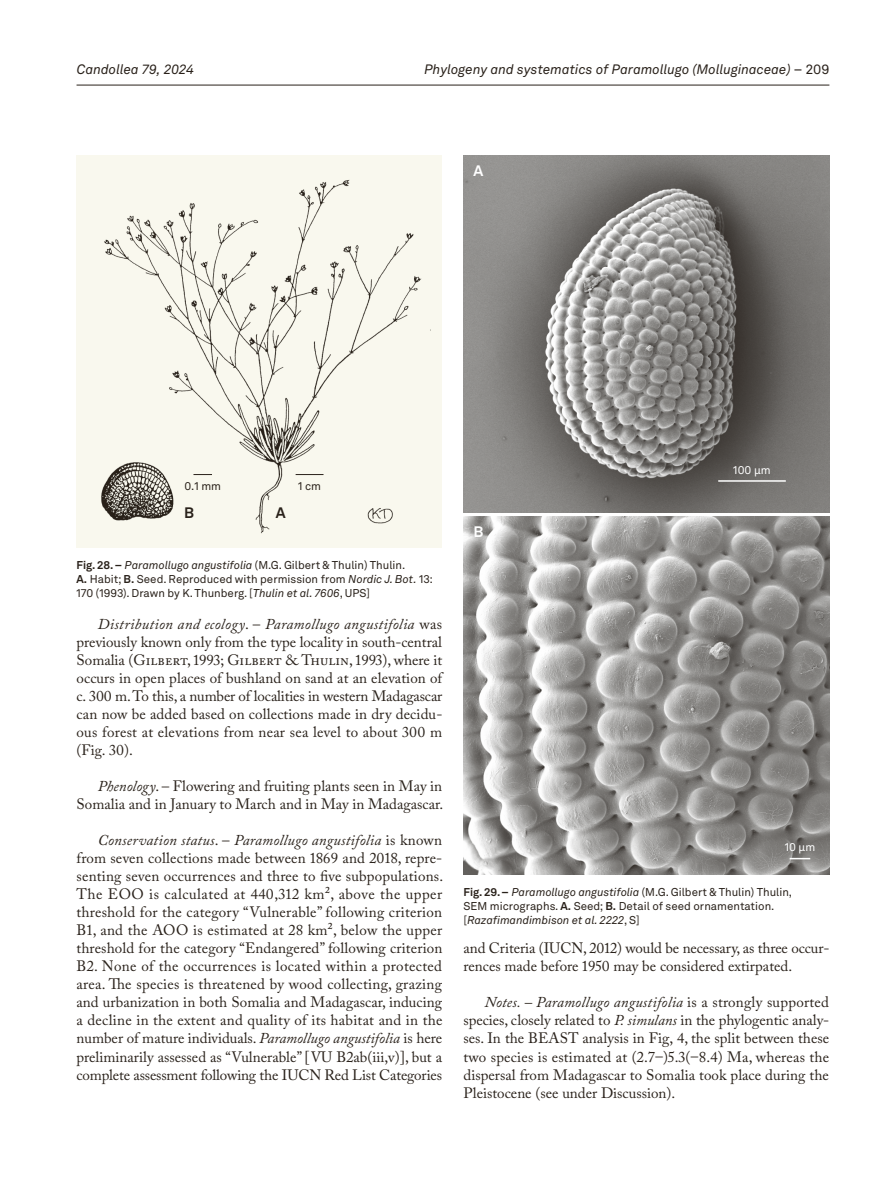
<style>
.page{position:relative;width:893px;height:1191px;background:#fff}
.page>*{position:absolute;margin:0;border:0;box-sizing:border-box;transform-origin:0 0}
.t1{font:15px/18px "Adobe Caslon Pro";color:#29211a;text-align:justify}
.t2{font:700 15px "Akkurat LL";color:#29211a}
.t3{font:700 15px "Akkurat LL";color:#fff}
.t4{font:italic 13.5px "Akkurat LL";color:#29211a}
.t5{font:11.25px/14.2px "Akkurat LL";color:#29211a}
.t6{font:11.25px "Akkurat LL";color:#fff}
.s1{font-style:normal}
.s2{font-weight:700}
.s3{font-style:italic}
</style>
<div class="page">
<hr style="left:77px;top:85px;width:752px;height:1px;background:#29211a">
<div style="left:77px;top:155px;width:365px;height:392px;background:#f9f8ee"></div>
<img style="left:101px;top:180px;width:330px;height:354px">
<img style="left:463px;top:155px;width:366px;height:358px">
<img style="left:463px;top:516px;width:366px;height:358px">
<svg style="left:296px;top:474px;width:27px;height:1px"></svg>
<svg style="left:193px;top:474px;width:19px;height:1px"></svg>
<hr style="left:718px;top:480px;width:68px;height:2px;background:#fff">
<svg style="left:790px;top:858px;width:20px;height:1px"></svg>
<p class="t4" style="left:77px;top:59px;width:119px">Candollea 79, 2024</p>
<p class="t4" style="left:424px;top:59px;width:407px">Phylogeny and systematics of Paramollugo (Molluginaceae) <span class="s1">– 209</span></p>
<p class="t3" style="left:474px;top:159px;width:11px">A</p>
<p class="t5" style="left:184px;top:478px;width:38px">0.1 mm</p>
<p class="t5" style="left:298px;top:478px;width:24px">1 cm</p>
<p class="t2" style="left:184px;top:501px;width:12px">B</p>
<p class="t2" style="left:276px;top:501px;width:11px">A</p>
<p class="t5" style="left:76px;top:557px;width:358px"><span class="s2">Fig. 28. –</span> <span class="s3">Paramollugo angustifolia</span> (M.G. Gilbert &amp; Thulin) Thulin.<br><span class="s2">A.</span> Habit; <span class="s2">B.</span> Seed. Reproduced with permission from <span class="s3">Nordic J. Bot.</span> 13:<br>170 (1993). Drawn by K. Thunberg. [<span class="s3">Thulin et al. 7606</span>, UPS]</p>
<p class="t1" style="left:77px;top:615px;width:367px;text-indent:21px"><span class="s3">Distribution and ecology</span>. – <span class="s3">Paramollugo angustifolia</span> was previously known only from the type locality in south-central Somalia (Gilbert, 1993; Gilbert &amp; Thulin, 1993), where it occurs in open places of bushland on sand at an elevation of c. 300 m. To this, a number of localities in western Madagascar can now be added based on collections made in dry decidu&shy;ous forest at elevations from near sea level to about 300 m (Fig. 30).</p>
<p class="t1" style="left:77px;top:777px;width:368px;text-align:right"><span class="s3">Phenology</span>. – Flowering and fruiting plants seen in May in<br>Somalia and in January to March and in May in Madagascar.</p>
<p class="t1" style="left:77px;top:831px;width:368px;text-indent:21px"><span class="s3">Conservation status</span>. – <span class="s3">Paramollugo angustifolia</span> is known from seven collections made between 1869 and 2018, repre&shy;senting seven occurrences and three to five subpopulations.<br>The EOO is calculated at 440,312 km2, above the upper threshold for the category “Vulnerable” following criterion B1, and the AOO is estimated at 28 km2, below the upper threshold for the category “Endangered” following criterion B2. None of the occurrences is located within a protected area. The species is threatened by wood collecting, grazing and urbanization in both Somalia and Madagascar, inducing a decline in the extent and quality of its habitat and in the number of mature individuals. <span class="s3">Paramollugo angustifolia</span> is here preliminarily assessed as “Vulnerable” [VU B2ab(iii,v)], but a complete assessment following the IUCN Red List Categories</p>
<p class="t3" style="left:473px;top:520px;width:12px">B</p>
<p class="t6" style="left:733px;top:462px;width:39px">100 μm</p>
<p class="t6" style="left:785px;top:838px;width:32px">10 μm</p>
<p class="t5" style="left:463px;top:884px;width:330px"><span class="s2">Fig. 29. –</span> <span class="s3">Paramollugo angustifolia</span> (M.G. Gilbert &amp; Thulin) Thulin,<br>SEM micrographs. <span class="s2">A.</span> Seed; <span class="s2">B.</span> Detail of seed ornamentation. [<span class="s3">Razafimandimbison et al. 2222</span>, S]</p>
<p class="t1" style="left:463px;top:939px;width:367px">and Criteria (IUCN, 2012) would be necessary, as three occur&shy;rences made before 1950 may be considered extirpated.</p>
<p class="t1" style="left:463px;top:993px;width:367px;text-indent:21px"><span class="s3">Notes. – Paramollugo angustifolia</span> is a strongly supported species, closely related to <span class="s3">P. simulans</span> in the phylogentic analy&shy;ses. In the BEAST analysis in Fig, 4, the split between these two species is estimated at (2.7–)5.3(–8.4) Ma, whereas the dispersal from Madagascar to Somalia took place during the Pleistocene (see under Discussion).</p>
</div>
